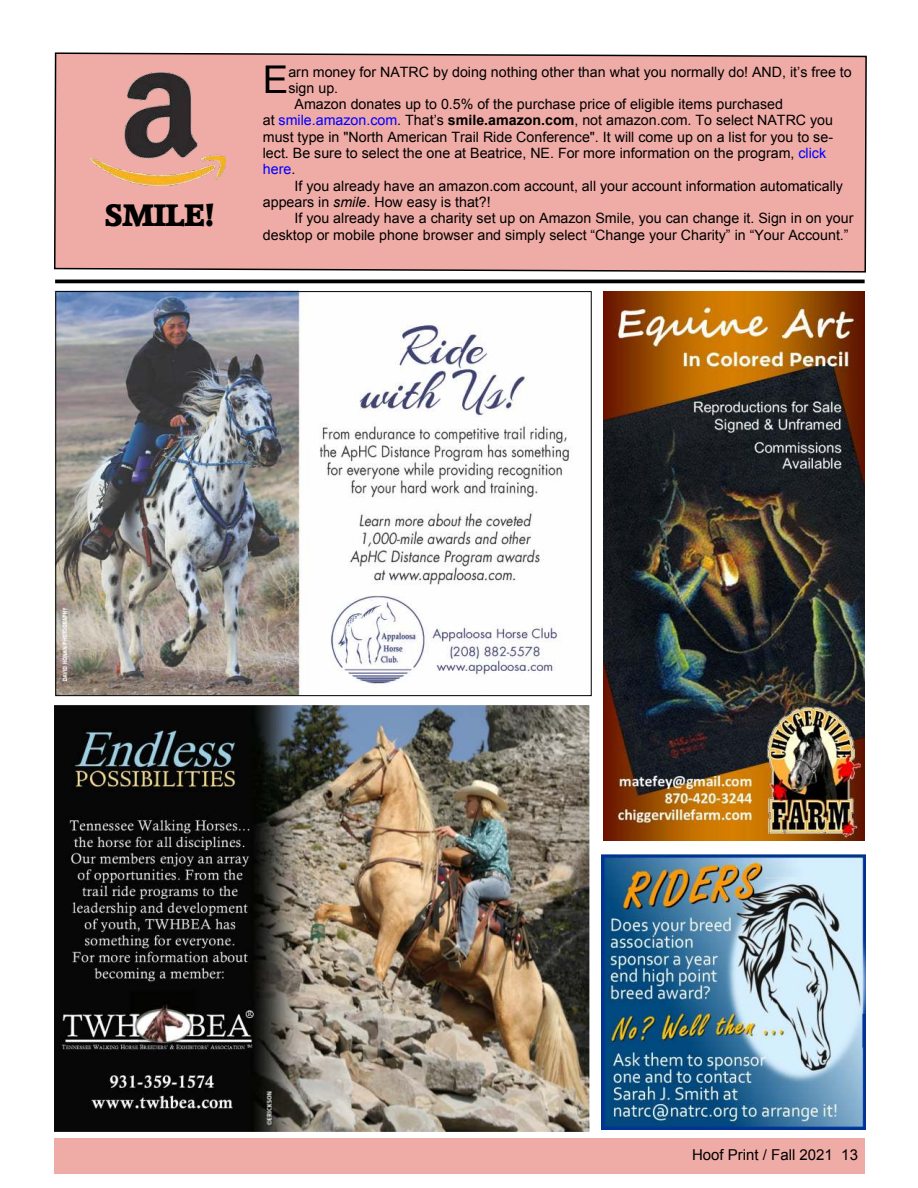
<style>
.page{position:relative;width:918px;height:1188px;background:#fff}
.page>*{position:absolute;margin:0;border:0;box-sizing:border-box;transform-origin:0 0}
.t1{font:38.25px "Arial";color:#000}
.t2{font:30px "Accord Heavy SF Bold";color:#000}
.t3{font:15px "Arial";color:#000}
.t4{font:14.25px "Arial";color:#000}
.t5{font:14.25px "Arial";color:#00f}
.s1{color:#00f}
.s2{font-weight:700}
.s3{color:#000}
.s4{font-style:italic}
</style>
<div class="page">
<div style="left:54px;top:1138px;width:810px;height:36px;background:#efaba6"></div>
<img style="left:55px;top:293px;width:537px;height:838px">
<img style="left:602px;top:855px;width:264px;height:274px">
<img style="left:604px;top:292px;width:261px;height:548px">
<hr style="left:55px;top:280px;width:810px;height:3px;background:#000">
<div style="left:54px;top:52px;width:813px;height:221px;background:#efaba6"></div>
<img style="left:91px;top:73px;width:134px;height:112px">
<h2 class="t2" style="left:105px;top:200px;width:111px">SMILE!</h2>
<h1 class="t1" style="left:263px;top:65px;width:27px">E</h1>
<p class="t4" style="left:288px;top:66px;width:565px">arn money for NATRC by doing nothing other than what you normally do! AND, it’s free to</p>
<p class="t4" style="left:288px;top:82px;width:51px">sign up.</p>
<p class="t4" style="left:295px;top:99px;width:490px">Amazon donates up to 0.5% of the purchase price of eligible items purchased</p>
<p class="t4" style="left:263px;top:115px;width:572px">at <span class="s1">smile.amazon.com</span>. That’s <span class="s2">smile.amazon.com</span>, not amazon.com. To select NATRC you</p>
<p class="t4" style="left:263px;top:131px;width:572px">must type in "North American Trail Ride Conference". It will come up on a list for you to se-</p>
<p class="t4" style="left:263px;top:148px;width:565px">lect. Be sure to select the one at Beatrice, NE. For more information on the program, <span class="s1">click</span></p>
<p class="t5" style="left:263px;top:164px;width:34px">here<span class="s3">.</span></p>
<p class="t4" style="left:295px;top:180px;width:550px">If you already have an amazon.com account, all your account information automatically</p>
<p class="t4" style="left:263px;top:197px;width:229px">appears in <span class="s4">smile</span>. How easy is that?!</p>
<p class="t4" style="left:295px;top:213px;width:560px">If you already have a charity set up on Amazon Smile, you can change it. Sign in on your</p>
<p class="t4" style="left:263px;top:229px;width:587px">desktop or mobile phone browser and simply select “Change your Charity” in “Your Account.”</p>
<p class="t3" style="left:692px;top:1149px;width:167px">Hoof Print / Fall 2021 13</p>
</div>
